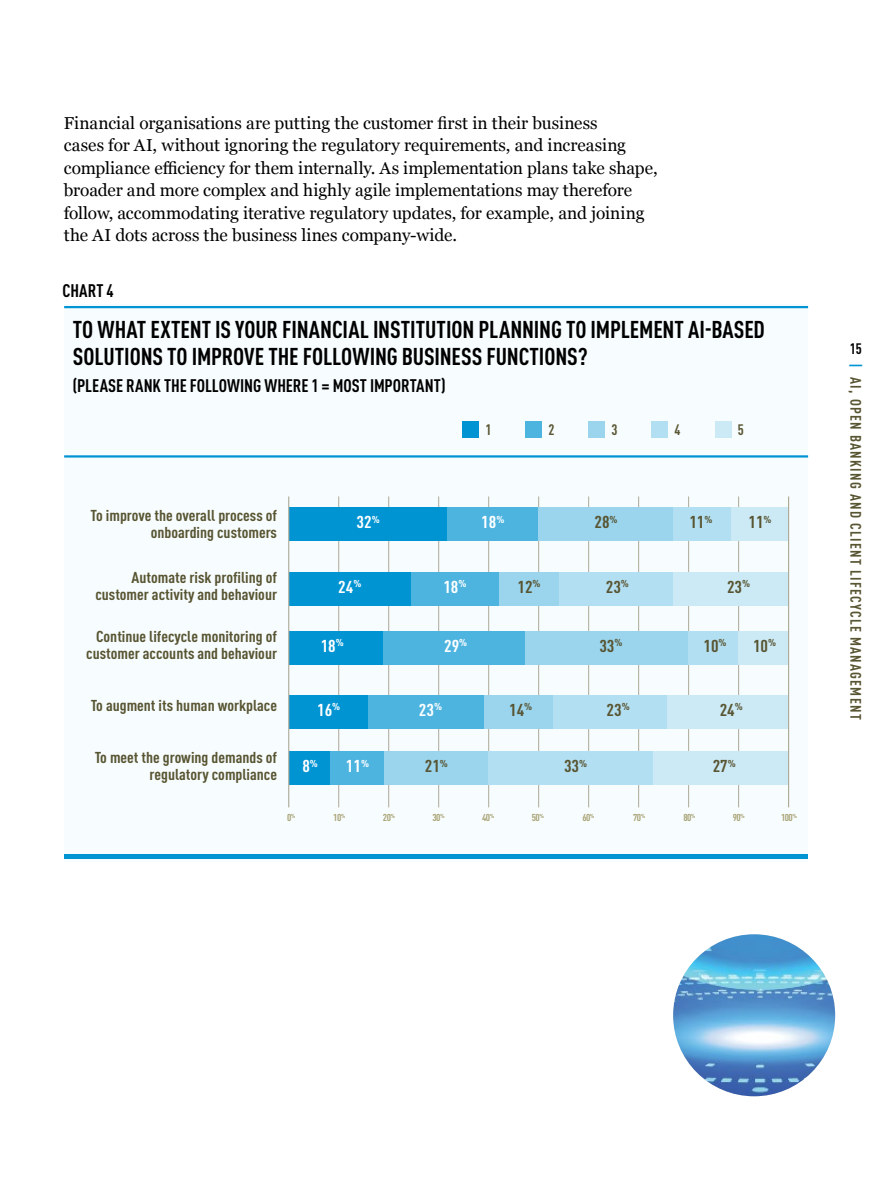
<style>
.page{position:relative;width:893px;height:1188px;background:#fff}
.page>*{position:absolute;margin:0;border:0;box-sizing:border-box;transform-origin:0 0}
.t1{font:700 condensed 24px/27px "DIN Pro";letter-spacing:-.005em;color:#000}
.t2{font:700 condensed 18px "DIN Pro";color:#000}
.Main_text{font:17.25px/22.5px "Georgia";color:#000}
.t3{font:700 condensed 16.95px "DINOT";color:#585532;scale:1.11 1}
.t4{font:700 condensed 16.95px "DINOT";color:#fff;scale:1.11 1}
.t5{font:700 condensed 15.6px/17px "DINOT";color:#585532;text-align:right;scale:1.08 1}
.t6{font:700 condensed 15px "DINOT";letter-spacing:.085em;color:#585532}
.Chart_text_1{font:700 condensed 15px "DIN Pro";color:#585532}
.t7{font:700 condensed 15px "DINOT";color:#000}
.t8{font:700 condensed 9.9px "DINOT";letter-spacing:-.05em;color:#a9a476;scale:1.08 1}
.s1{color:#0194d3}
</style>
<div class="page">
<div style="left:64px;top:304px;width:744px;height:557px;background:#f7fcfe"></div>
<hr style="left:64px;top:455px;width:744px;height:3px;background:#0194d3">
<hr style="left:64px;top:306px;width:744px;height:2px;background:#0194d3">
<hr style="left:64px;top:854px;width:744px;height:4px;background:#0194d3">
<hr style="left:338px;top:496px;width:1px;height:311px;background:#acaa98">
<hr style="left:388px;top:496px;width:1px;height:311px;background:#acaa98">
<hr style="left:438px;top:496px;width:1px;height:311px;background:#acaa98">
<hr style="left:488px;top:496px;width:1px;height:311px;background:#acaa98">
<hr style="left:538px;top:496px;width:1px;height:311px;background:#acaa98">
<hr style="left:588px;top:496px;width:1px;height:311px;background:#acaa98">
<hr style="left:638px;top:496px;width:1px;height:311px;background:#acaa98">
<hr style="left:688px;top:496px;width:1px;height:311px;background:#acaa98">
<hr style="left:738px;top:496px;width:1px;height:311px;background:#acaa98">
<div style="left:289px;top:508px;width:159px;height:33px;background:#0194d3"></div>
<div style="left:448px;top:508px;width:90px;height:33px;background:#4db4e0"></div>
<div style="left:538px;top:508px;width:135px;height:33px;background:#9ad4ed"></div>
<div style="left:673px;top:508px;width:58px;height:33px;background:#b3dff2"></div>
<div style="left:731px;top:508px;width:58px;height:33px;background:#cceaf6"></div>
<div style="left:289px;top:752px;width:42px;height:33px;background:#0194d3"></div>
<div style="left:331px;top:752px;width:53px;height:33px;background:#4db4e0"></div>
<div style="left:384px;top:752px;width:105px;height:33px;background:#9ad4ed"></div>
<div style="left:488px;top:752px;width:166px;height:33px;background:#b3dff2"></div>
<div style="left:654px;top:752px;width:135px;height:33px;background:#cceaf6"></div>
<div style="left:411px;top:572px;width:88px;height:34px;background:#4db4e0"></div>
<div style="left:289px;top:572px;width:122px;height:34px;background:#0194d3"></div>
<div style="left:499px;top:572px;width:60px;height:34px;background:#9ad4ed"></div>
<div style="left:559px;top:572px;width:115px;height:34px;background:#b3dff2"></div>
<div style="left:673px;top:572px;width:116px;height:34px;background:#cceaf6"></div>
<div style="left:289px;top:631px;width:94px;height:33px;background:#0194d3"></div>
<div style="left:383px;top:631px;width:142px;height:33px;background:#4db4e0"></div>
<div style="left:525px;top:631px;width:164px;height:33px;background:#9ad4ed"></div>
<div style="left:689px;top:631px;width:50px;height:33px;background:#b3dff2"></div>
<div style="left:739px;top:631px;width:50px;height:33px;background:#cceaf6"></div>
<div style="left:289px;top:695px;width:79px;height:34px;background:#0194d3"></div>
<div style="left:368px;top:695px;width:116px;height:34px;background:#4db4e0"></div>
<div style="left:484px;top:695px;width:69px;height:34px;background:#9ad4ed"></div>
<div style="left:553px;top:695px;width:115px;height:34px;background:#b3dff2"></div>
<div style="left:668px;top:695px;width:121px;height:34px;background:#cceaf6"></div>
<hr style="left:788px;top:496px;width:1px;height:311px;background:#acaa98">
<hr style="left:288px;top:496px;width:1px;height:311px;background:#acaa98">
<div style="left:463px;top:421px;width:16px;height:17px;background:#0194d3"></div>
<div style="left:525px;top:421px;width:17px;height:17px;background:#4db4e0"></div>
<div style="left:588px;top:421px;width:17px;height:17px;background:#9ad4ed"></div>
<div style="left:652px;top:421px;width:16px;height:17px;background:#b3dff2"></div>
<div style="left:715px;top:421px;width:16px;height:17px;background:#cceaf6"></div>
<img style="left:673px;top:934px;width:162px;height:162px;border-radius:81px">
<p class="Main_text" style="left:64px;top:111px;width:595px">Financial organisations are putting the customer first in their business<br>cases for AI, without ignoring the regulatory requirements, and increasing compliance efficiency for them internally. As implementation plans take shape, broader and more complex and highly agile implementations may therefore follow, accommodating iterative regulatory updates, for example, and joining the AI dots across the business lines company-wide.</p>
<p class="t2" style="left:62px;top:277px;width:53px">CHART 4</p>
<p class="t1" style="left:73px;top:314px;width:694px">TO WHAT EXTENT IS YOUR FINANCIAL INSTITUTION PLANNING TO IMPLEMENT AI-BASED<br>SOLUTIONS TO IMPROVE THE FOLLOWING BUSINESS FUNCTIONS?</p>
<p class="t2" style="left:73px;top:372px;width:374px">(PLEASE RANK THE FOLLOWING WHERE 1 = MOST IMPORTANT)</p>
<p class="Chart_text_1" style="left:485px;top:418px;width:8px">1</p>
<p class="Chart_text_1" style="left:548px;top:418px;width:8px">2</p>
<p class="Chart_text_1" style="left:611px;top:418px;width:8px">3</p>
<p class="Chart_text_1" style="left:674px;top:418px;width:8px">4</p>
<p class="Chart_text_1" style="left:738px;top:418px;width:8px">5</p>
<p class="t5" style="left:91px;top:507px;width:174px">To improve the overall process of onboarding customers</p>
<p class="t5" style="left:95px;top:569px;width:170px">Automate risk profiling of customer activity and behaviour</p>
<p class="t5" style="left:86px;top:627px;width:178px">Continue lifecycle monitoring of customer accounts and behaviour</p>
<p class="t4" style="left:357px;top:512px;width:22px">32<sup>%</sup></p>
<p class="t4" style="left:481px;top:512px;width:22px">18<sup>%</sup></p>
<p class="t3" style="left:594px;top:512px;width:22px">28<sup>%</sup></p>
<p class="t3" style="left:689px;top:512px;width:22px">11<sup>%</sup></p>
<p class="t3" style="left:748px;top:512px;width:22px">11<sup>%</sup></p>
<p class="t4" style="left:338px;top:577px;width:22px">24<sup>%</sup></p>
<p class="t3" style="left:518px;top:577px;width:22px">12<sup>%</sup></p>
<p class="t3" style="left:606px;top:577px;width:22px">23<sup>%</sup></p>
<p class="t3" style="left:727px;top:577px;width:22px">23<sup>%</sup></p>
<p class="t4" style="left:443px;top:577px;width:22px">18<sup>%</sup></p>
<p class="t4" style="left:321px;top:635px;width:22px">18<sup>%</sup></p>
<p class="t4" style="left:444px;top:635px;width:22px">29<sup>%</sup></p>
<p class="t3" style="left:599px;top:635px;width:22px">33<sup>%</sup></p>
<p class="t3" style="left:703px;top:635px;width:22px">10<sup>%</sup></p>
<p class="t3" style="left:753px;top:635px;width:22px">10<sup>%</sup></p>
<p class="t5" style="left:91px;top:697px;width:174px">To augment its human workplace</p>
<p class="t5" style="left:95px;top:748px;width:170px">To meet the growing demands of regulatory compliance</p>
<p class="t4" style="left:317px;top:700px;width:22px">16<sup>%</sup></p>
<p class="t4" style="left:419px;top:700px;width:22px">23<sup>%</sup></p>
<p class="t3" style="left:509px;top:700px;width:22px">14<sup>%</sup></p>
<p class="t3" style="left:607px;top:700px;width:22px">23<sup>%</sup></p>
<p class="t3" style="left:720px;top:700px;width:22px">24<sup>%</sup></p>
<p class="t4" style="left:302px;top:756px;width:16px">8<sup>%</sup></p>
<p class="t4" style="left:346px;top:756px;width:22px">11<sup>%</sup></p>
<p class="t3" style="left:425px;top:756px;width:22px">21<sup>%</sup></p>
<p class="t3" style="left:564px;top:756px;width:22px">33<sup>%</sup></p>
<p class="t3" style="left:713px;top:756px;width:22px">27<sup>%</sup></p>
<p class="t8" style="left:287px;top:812px;width:9px">0<sup>%</sup></p>
<p class="t8" style="left:333px;top:812px;width:13px">10<sup>%</sup></p>
<p class="t8" style="left:383px;top:812px;width:13px">20<sup>%</sup></p>
<p class="t8" style="left:433px;top:812px;width:13px">30<sup>%</sup></p>
<p class="t8" style="left:482px;top:812px;width:13px">40<sup>%</sup></p>
<p class="t8" style="left:532px;top:812px;width:13px">50<sup>%</sup></p>
<p class="t8" style="left:582px;top:812px;width:13px">60<sup>%</sup></p>
<p class="t8" style="left:633px;top:812px;width:13px">70<sup>%</sup></p>
<p class="t8" style="left:683px;top:812px;width:13px">80<sup>%</sup></p>
<p class="t8" style="left:733px;top:812px;width:13px">90<sup>%</sup></p>
<p class="t8" style="left:781px;top:812px;width:16px">100<sup>%</sup></p>
<p class="t7" style="left:850px;top:339px;width:14px">15</p>
<p class="t6" style="left:865px;top:363px;width:358px;rotate:90deg"><span class="s1">|</span> AI, OPEN BANKING AND CLIENT LIFECYCLE MANAGEMENT</p>
</div>
